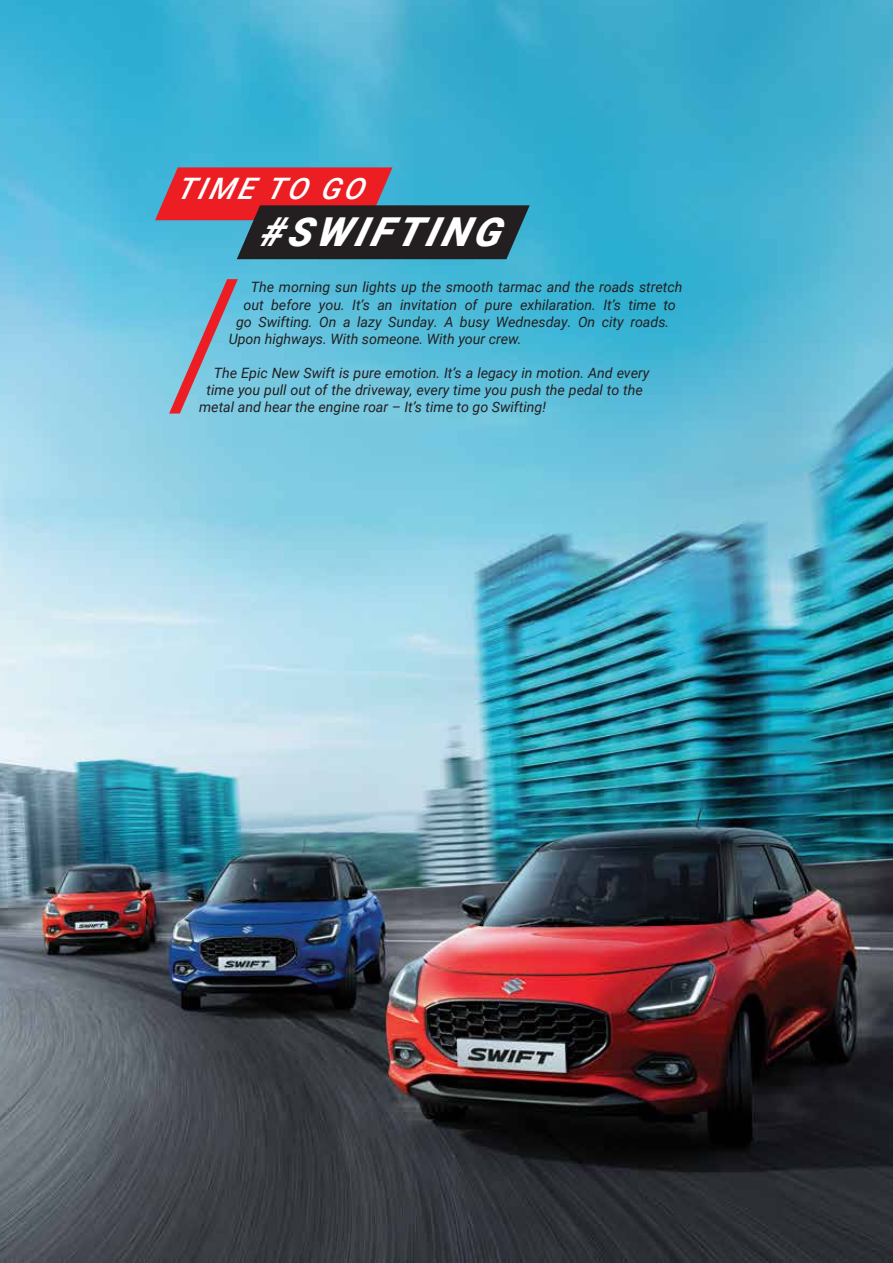
<style>
.page{position:relative;width:893px;height:1263px;background:#fff}
.page>*{position:absolute;margin:0;border:0;box-sizing:border-box;transform-origin:0 0}
.t1{font:italic 900 39.9px "Roboto";color:#fff}
.t2{font:italic 500 29.55px "Roboto";color:#fff}
.t3{font:italic 14.25px "Roboto";color:#231f20}
</style>
<div class="page">
<img style="left:0;top:0;width:893px;height:1263px">
<svg style="left:169px;top:279px;width:69px;height:134px;background:#84adc5"></svg>
<svg style="left:155px;top:167px;width:375px;height:92px;background:#634b58"></svg>
<h2 class="t2" style="left:176px;top:168px;width:200px">TIME TO GO</h2>
<h1 class="t1" style="left:259px;top:204px;width:256px">#SWIFTING</h1>
<p class="t3" style="left:251px;top:277px;width:433px">The morning sun lights up the smooth tarmac and the roads stretch</p>
<p class="t3" style="left:243px;top:294px;width:434px">out before you. It’s an invitation of pure exhilaration. It’s time to</p>
<p class="t3" style="left:236px;top:312px;width:435px">go Swifting. On a lazy Sunday. A busy Wednesday. On city roads.</p>
<p class="t3" style="left:229px;top:329px;width:294px">Upon highways. With someone. With your crew.</p>
<p class="t3" style="left:214px;top:363px;width:437px">The Epic New Swift is pure emotion. It’s a legacy in motion. And every</p>
<p class="t3" style="left:206px;top:380px;width:438px">time you pull out of the driveway, every time you push the pedal to the</p>
<p class="t3" style="left:199px;top:397px;width:348px">metal and hear the engine roar – It’s time to go Swifting!</p>
</div>
